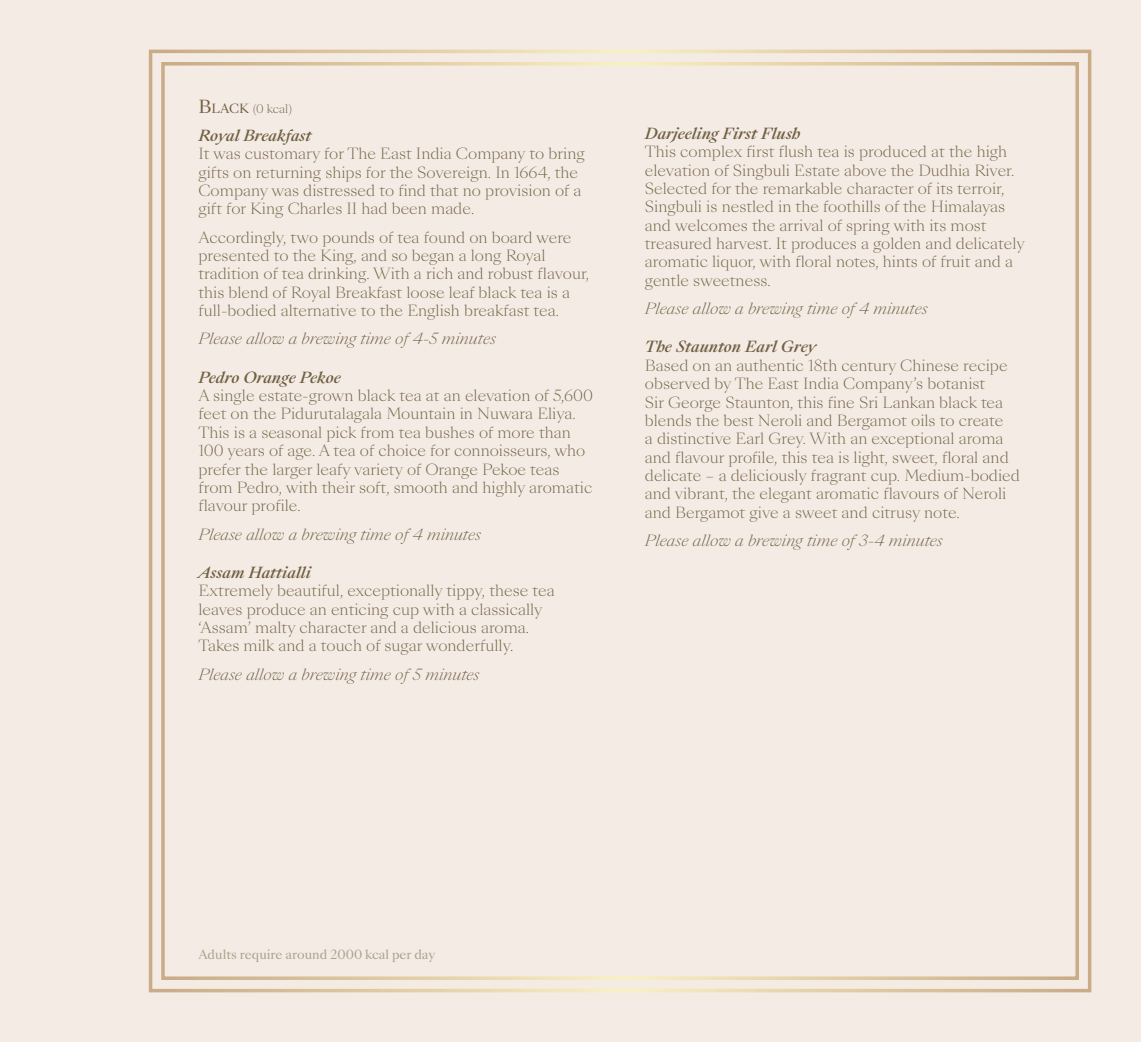
<style>
.page{position:relative;width:1141px;height:1042px;background:#f3ebe4}
.page>*{position:absolute;margin:0;border:0;box-sizing:border-box;transform-origin:0 0}
._12_Food_Drink_L__2mm_after{font:300 14.88px/18.4px "Sang Bleu Kingdom";color:#715f41}
._10_Description_Body_Light_Italic__4mm_af{font:italic 300 14.88px "Sang Bleu Kingdom";color:#715f41}
._07_Footer{font:12.25px "Sang Bleu Kingdom";color:#aea08b}
._01_Heading_Menu{font:300 11.38px "Sang Bleu Kingdom";color:#715f41}
.s1{font-weight:400;font-size:17.5px}
.s2{font-weight:400;font-size:12.25px}
.s3{font-weight:500;font-style:italic}
</style>
<div class="page">
<div style="left:149px;top:50px;width:942px;height:942px;border:4px solid #fff"></div>
<div style="left:161px;top:62px;width:918px;height:918px;border:4px solid #fff"></div>
<p class="_01_Heading_Menu" style="left:198px;top:101px;width:95px"><span class="s1">B</span><span class="s2">lack</span> (0 kcal)</p>
<p class="_12_Food_Drink_L__2mm_after" style="left:198px;top:127px;width:388px"><span class="s3">Royal Breakfast<br></span>It was customary for The East India Company to bring gifts on returning ships for the Sovereign. In 1664, the Company was distressed to find that no provision of a gift for King Charles II had been made.</p>
<p class="_12_Food_Drink_L__2mm_after" style="left:198px;top:229px;width:392px">Accordingly, two pounds of tea found on board were presented to the King, and so began a long Royal tradition of tea drinking. With a rich and robust flavour, this blend of Royal Breakfast loose leaf black tea is a full-bodied alternative to the English breakfast tea.</p>
<p class="_10_Description_Body_Light_Italic__4mm_af" style="left:198px;top:329px;width:299px">Please allow a brewing time of 4-5 minutes</p>
<p class="_12_Food_Drink_L__2mm_after" style="left:198px;top:369px;width:396px"><span class="s3">Pedro Orange Pekoe<br></span>A single estate-grown black tea at an elevation of 5,600 feet on the Pidurutalagala Mountain in Nuwara Eliya.<br>This is a seasonal pick from tea bushes of more than 100 years of age. A tea of choice for connoisseurs, who prefer the larger leafy variety of Orange Pekoe teas from Pedro, with their soft, smooth and highly aromatic flavour profile.</p>
<p class="_10_Description_Body_Light_Italic__4mm_af" style="left:198px;top:524px;width:284px">Please allow a brewing time of 4 minutes</p>
<p class="_12_Food_Drink_L__2mm_after" style="left:198px;top:564px;width:358px"><span class="s3">Assam Hattialli<br></span>Extremely beautiful, exceptionally tippy, these tea leaves produce an enticing cup with a classically ‘Assam’ malty character and a delicious aroma.<br>Takes milk and a touch of sugar wonderfully.</p>
<p class="_10_Description_Body_Light_Italic__4mm_af" style="left:198px;top:664px;width:283px">Please allow a brewing time of 5 minutes</p>
<p class="_12_Food_Drink_L__2mm_after" style="left:645px;top:125px;width:382px"><span class="s3">Darjeeling First Flush<br></span>This complex first flush tea is produced at the high elevation of Singbuli Estate above the Dudhia River.<br>Selected for the remarkable character of its terroir, Singbuli is nestled in the foothills of the Himalayas and welcomes the arrival of spring with its most treasured harvest. It produces a golden and delicately aromatic liquor, with floral notes, hints of fruit and a gentle sweetness.</p>
<p class="_10_Description_Body_Light_Italic__4mm_af" style="left:645px;top:299px;width:284px">Please allow a brewing time of 4 minutes</p>
<p class="_12_Food_Drink_L__2mm_after" style="left:645px;top:338px;width:377px"><span class="s3">The Staunton Earl Grey<br></span>Based on an authentic 18th century Chinese recipe observed by The East India Company’s botanist<br>Sir George Staunton, this fine Sri Lankan black tea blends the best Neroli and Bergamot oils to create<br>a distinctive Earl Grey. With an exceptional aroma and flavour profile, this tea is light, sweet, floral and delicate – a deliciously fragrant cup. Medium-bodied and vibrant, the elegant aromatic flavours of Neroli and Bergamot give a sweet and citrusy note.</p>
<p class="_10_Description_Body_Light_Italic__4mm_af" style="left:645px;top:530px;width:300px">Please allow a brewing time of 3-4 minutes</p>
<p class="_07_Footer" style="left:198px;top:946px;width:238px">Adults require around 2000 kcal per day</p>
</div>
